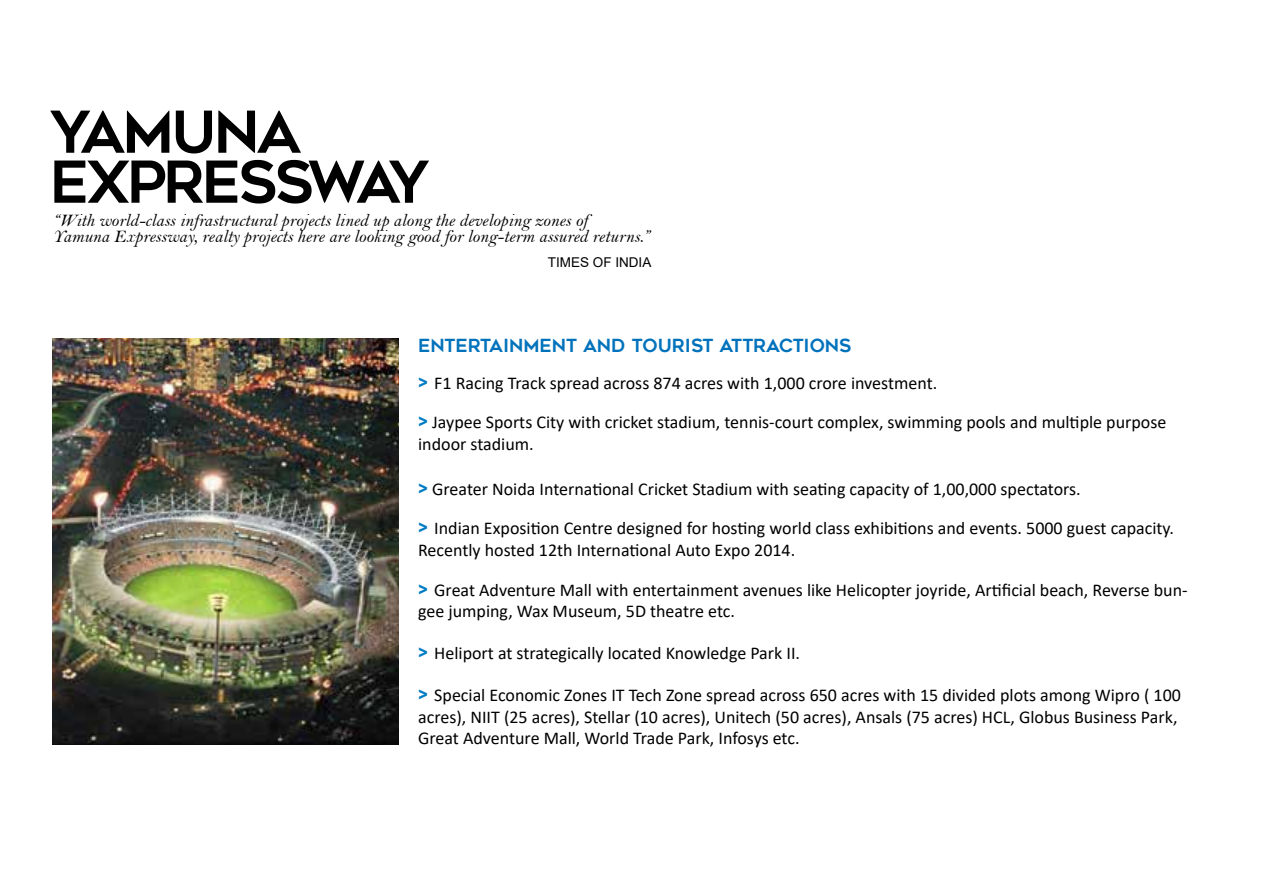
<style>
.page{position:relative;width:1263px;height:893px;background:#fff}
.page>*{position:absolute;margin:0;border:0;box-sizing:border-box;transform-origin:0 0}
.t1{font:57.6px "Geometos";letter-spacing:-.05em;color:#000}
.t2{font:18px/21.6px "Calibri";color:#000}
.t3{font:18px/16.5px "Bell MT Italic";color:#000}
.t4{font:18px "Geometos";color:#0072bc}
.t5{font:13.5px "Arial";color:#000}
.s1{font-family:"Geometos";color:#007cc4}
</style>
<div class="page">
<img style="left:53px;top:338px;width:346px;height:406px">
<h1 class="t1" style="left:50px;top:100px;width:253px">YAMUNA</h1>
<h1 class="t1" style="left:50px;top:150px;width:381px">EXPRESSWAY</h1>
<p class="t3" style="left:53px;top:212px;width:599px">“With world-class infrastructural projects lined up along the developing zones of<br>Yamuna Expressway, realty projects here are looking good for long-term assured returns.”</p>
<p class="t5" style="left:548px;top:253px;width:105px">TIMES OF INDIA</p>
<p class="t4" style="left:418px;top:335px;width:435px">ENTERTAINMENT AND TOURIST ATTRACTIONS</p>
<p class="t2" style="left:418px;top:363px;width:750px;line-height:39px"><span class="s1">&gt;</span> F1 Racing Track spread across 874 acres with 1,000 crore investment.<br><span class="s1">&gt;</span> Jaypee Sports City with cricket stadium, tennis-court complex, swimming pools and multiple purpose</p>
<p class="t2" style="left:418px;top:433px;width:117px">indoor stadium.</p>
<p class="t2" style="left:418px;top:469px;width:757px;line-height:39px"><span class="s1">&gt;</span> Greater Noida International Cricket Stadium with seating capacity of 1,00,000 spectators.<br><span class="s1">&gt;</span> Indian Exposition Centre designed for hosting world class exhibitions and events. 5000 guest capacity.</p>
<p class="t2" style="left:418px;top:538px;width:379px">Recently hosted 12th International Auto Expo 2014.</p>
<p class="t2" style="left:418px;top:578px;width:771px"><span class="s1">&gt;</span> Great Adventure Mall with entertainment avenues like Helicopter joyride, Artificial beach, Reverse bun&shy;gee jumping, Wax Museum, 5D theatre etc.</p>
<p class="t2" style="left:418px;top:641px;width:383px"><span class="s1">&gt;</span> Heliport at strategically located Knowledge Park II.</p>
<p class="t2" style="left:418px;top:684px;width:764px"><span class="s1">&gt;</span> Special Economic Zones IT Tech Zone spread across 650 acres with 15 divided plots among Wipro ( 100 acres), NIIT (25 acres), Stellar (10 acres), Unitech (50 acres), Ansals (75 acres) HCL, Globus Business Park,<br>Great Adventure Mall, World Trade Park, Infosys etc.</p>
</div>
